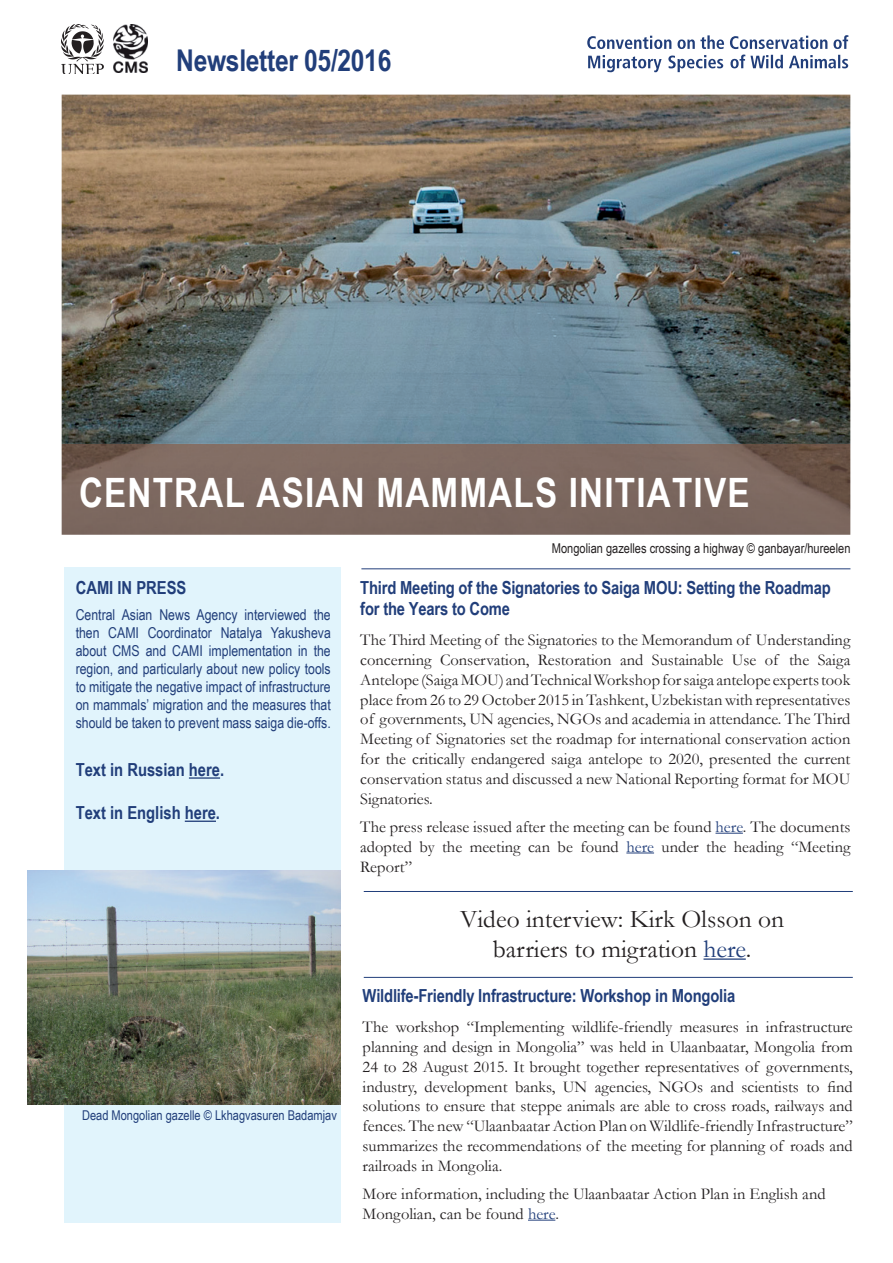
<style>
.page{position:relative;width:893px;height:1263px;background:#fff}
.page>*{position:absolute;margin:0;border:0;box-sizing:border-box;transform-origin:0 0}
.t1{font:700 40.5px "Arial Narrow";letter-spacing:.03em;color:#fff}
.t2{font:700 30px "Arial Narrow";letter-spacing:-.01em;color:#213e7a}
.t3{font:25.5px/30.6px "Garamond";color:#231f20;text-align:center}
.t4{font:700 18px/21.6px "Arial Narrow";letter-spacing:-.01em;color:#213e7a}
.t5{font:16.5px/19.8px "Garamond";color:#231f20;text-align:justify}
.t6{font:15px/18px "Arial Narrow";color:#213e7a;text-align:justify}
.t7{font:13.5px "Arial Narrow";color:#231f20}
.t8{font:13.5px "Arial Narrow";color:#213e7a}
.s1{color:#213e7a}
</style>
<div class="page">
<img style="left:62px;top:95px;width:788px;height:349px">
<svg style="left:715px;top:833px;width:28px;height:1px"></svg>
<svg style="left:626px;top:852px;width:28px;height:1px"></svg>
<hr style="left:361px;top:568px;width:489px;height:1px;background:#213e7a">
<img style="left:62px;top:444px;width:788px;height:91px">
<svg style="left:588px;top:55px;width:260px;height:17px"></svg>
<svg style="left:587px;top:35px;width:261px;height:14px"></svg>
<img style="left:62px;top:24px;width:42px;height:49px">
<img style="left:113px;top:24px;width:35px;height:49px">
<div style="left:64px;top:567px;width:277px;height:655px;background:#e1f4fc"></div>
<hr style="left:189px;top:777px;width:31px;height:2px;background:#213e7a">
<hr style="left:185px;top:820px;width:31px;height:2px;background:#213e7a">
<hr style="left:703px;top:958px;width:43px;height:2px;background:#213e7a">
<hr style="left:364px;top:891px;width:489px;height:1px;background:#213e7a">
<svg style="left:528px;top:1220px;width:27px;height:1px"></svg>
<hr style="left:364px;top:977px;width:489px;height:1px;background:#213e7a">
<img style="left:27px;top:870px;width:313px;height:235px">
<h2 class="t2" style="left:176px;top:38px;width:217px">Newsletter 05/2016</h2>
<h1 class="t1" style="left:79px;top:462px;width:672px">CENTRAL ASIAN MAMMALS INITIATIVE</h1>
<p class="t4" style="left:76px;top:575px;width:112px">CAMI IN PRESS</p>
<p class="t6" style="left:76px;top:605px;width:257px">Central Asian News Agency interviewed the then CAMI Coordinator Natalya Yakusheva about CMS and CAMI implementation in the region, and particularly about new policy tools to mitigate the negative impact of infrastructure on mammals’ migration and the measures that should be taken to prevent mass saiga die-offs.</p>
<p class="t4" style="left:76px;top:758px;width:150px">Text in Russian here.</p>
<p class="t4" style="left:76px;top:801px;width:146px">Text in English here.</p>
<p class="t8" style="left:82px;top:1105px;width:256px">Dead Mongolian gazelle © Lkhagvasuren Badamjav</p>
<p class="t7" style="left:552px;top:539px;width:300px">Mongolian gazelles crossing a highway © ganbayar/hureelen</p>
<p class="t4" style="left:360px;top:576px;width:472px">Third Meeting of the Signatories to Saiga MOU: Setting the Roadmap for the Years to Come</p>
<p class="t5" style="left:360px;top:630px;width:492px">The Third Meeting of the Signatories to the Memorandum of Understanding concerning Conservation, Restoration and Sustainable Use of the Saiga Antelope (Saiga MOU) and Technical Workshop for saiga antelope experts took place from 26 to 29 October 2015 in Tashkent, Uzbekistan with representatives of governments, UN agencies, NGOs and academia in attendance. The Third Meeting of Signatories set the roadmap for international conservation action for the critically endangered saiga antelope to 2020, presented the current conservation status and discussed a new National Reporting format for MOU Signatories.</p>
<p class="t5" style="left:360px;top:816px;width:492px">The press release issued after the meeting can be found <span class="s1">here</span>. The documents adopted by the meeting can be found <span class="s1">here</span> under the heading “Meeting Report”</p>
<h3 class="t3" style="left:460px;top:903px;width:325px">Video interview: Kirk Olsson on barriers to migration <span class="s1">here</span>.</h3>
<p class="t4" style="left:363px;top:984px;width:374px">Wildlife-Friendly Infrastructure: Workshop in Mongolia</p>
<p class="t5" style="left:363px;top:1017px;width:492px">The workshop “Implementing wildlife-friendly measures in infrastructure planning and design in Mongolia” was held in Ulaanbaatar, Mongolia from 24 to 28 August 2015. It brought together representatives of governments, industry, development banks, UN agencies, NGOs and scientists to find solutions to ensure that steppe animals are able to cross roads, railways and fences. The new “Ulaanbaatar Action Plan on Wildlife-friendly Infrastructure” summarizes the recommendations of the meeting for planning of roads and railroads in Mongolia.</p>
<p class="t5" style="left:363px;top:1183px;width:465px">More information, including the Ulaanbaatar Action Plan in English and<br>Mongolian, can be found <span class="s1">here</span>.</p>
</div>
